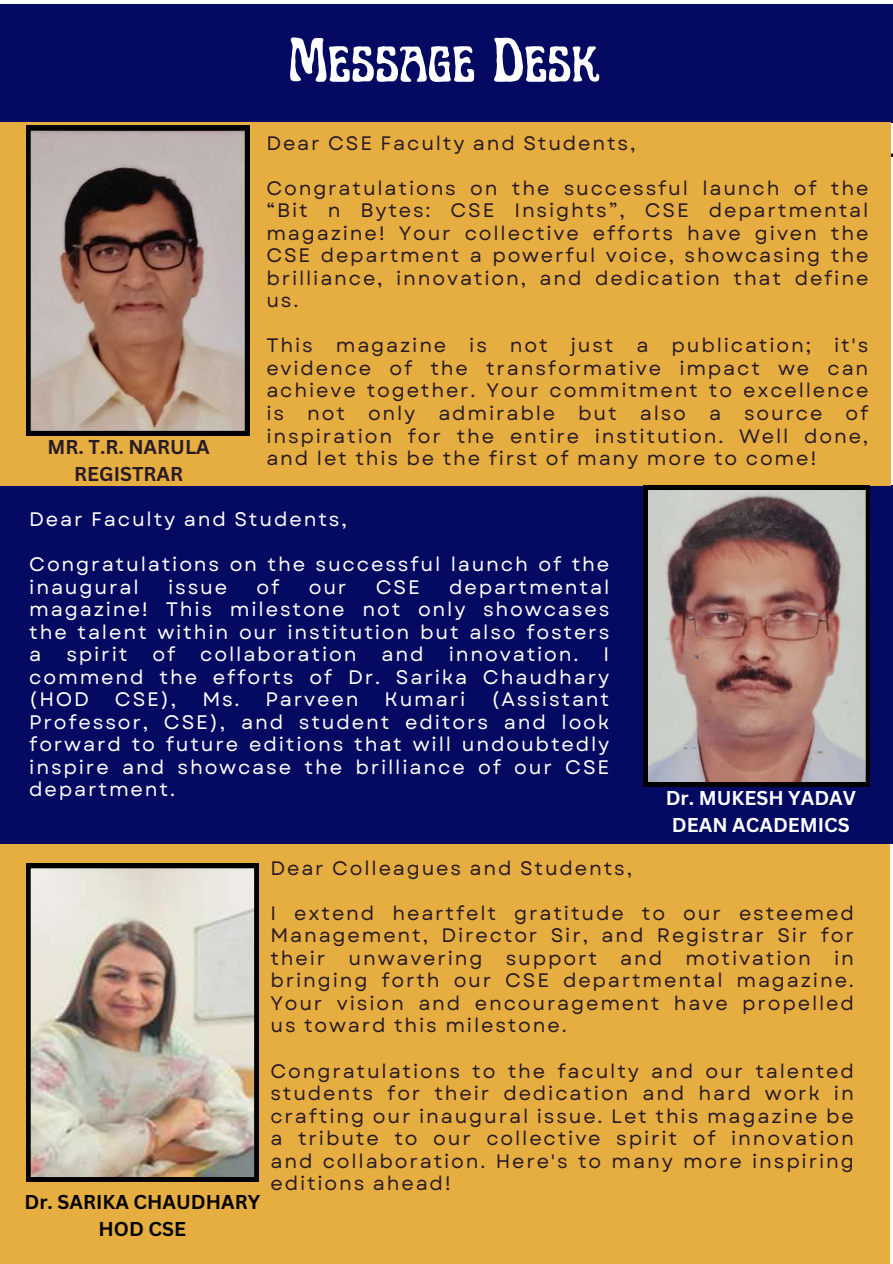
<style>
.page{position:relative;width:893px;height:1264px;background:#fff}
.page>*{position:absolute;margin:0;border:0;box-sizing:border-box;transform-origin:0 0}
.t1{font:63.15px "Art Nuvo";color:#fff}
.t2{font:19.5px/22.5px "Garet";letter-spacing:.095em;color:#291b25;text-align:justify}
.t3{font:19.5px/22.5px "Garet";letter-spacing:.09em;color:#fff;text-align:justify}
.t4{font:700 19.5px/27px "Canva Sans";color:#fff;text-align:center}
.t5{font:700 19.5px/27px "Canva Sans";color:#000;text-align:center}
.t6{font:700 19.5px/27px "Canva Sans";color:#291b25;text-align:center}
</style>
<div class="page">
<div style="left:0;top:843px;width:889px;height:420px;background:#e6ad41"></div>
<div style="left:0;top:485px;width:892px;height:358px;background:#040a61"></div>
<img style="left:26px;top:863px;width:232px;height:318px">
<div style="left:0;top:4px;width:892px;height:118px;background:#040a61"></div>
<div style="left:0;top:122px;width:890px;height:363px;background:#e6ad41"></div>
<svg style="left:26px;top:126px;width:223px;height:309px"></svg>
<svg style="left:643px;top:485px;width:226px;height:301px"></svg>
<p class="t6" style="left:47px;top:432px;width:164px">MR. T.R. NARULA<br>REGISTRAR</p>
<h1 class="t1" style="left:288px;top:34px;width:312px">Message Desk</h1>
<p class="t2" style="left:266px;top:132px;width:370px">Dear CSE Faculty and Students,</p>
<p class="t2" style="left:266px;top:177px;width:603px">Congratulations on the successful launch of the “Bit n Bytes: CSE Insights”, CSE departmental magazine! Your collective efforts have given the CSE department a powerful voice, showcasing the brilliance, innovation, and dedication that define us.</p>
<p class="t2" style="left:266px;top:334px;width:603px">This magazine is not just a publication; it's evidence of the transformative impact we can achieve together. Your commitment to excellence is not only admirable but also a source of inspiration for the entire institution. Well done, and let this be the first of many more to come!</p>
<p class="t3" style="left:29px;top:508px;width:319px">Dear Faculty and Students,</p>
<p class="t3" style="left:29px;top:553px;width:581px">Congratulations on the successful launch of the inaugural</p>
<p class="t3" style="left:168px;top:575px;width:61px">issue</p>
<p class="t3" style="left:256px;top:575px;width:24px">of</p>
<p class="t3" style="left:309px;top:575px;width:39px">our</p>
<p class="t3" style="left:376px;top:575px;width:46px">CSE</p>
<p class="t3" style="left:29px;top:575px;width:581px;text-indent:420px">departmental magazine! This milestone not only showcases the talent within our institution but also fosters a</p>
<p class="t3" style="left:66px;top:643px;width:63px">spirit</p>
<p class="t3" style="left:152px;top:643px;width:24px">of</p>
<p class="t3" style="left:200px;top:643px;width:158px">collaboration</p>
<p class="t3" style="left:381px;top:643px;width:44px">and</p>
<p class="t3" style="left:449px;top:643px;width:131px">innovation.</p>
<p class="t3" style="left:29px;top:643px;width:581px;text-indent:574px">I commend the efforts of Dr. Sarika Chaudhary (HOD</p>
<p class="t3" style="left:29px;top:688px;width:581px;text-indent:462px">(Assistant Professor, CSE), and student editors and look forward to future editions that will undoubtedly inspire and showcase the brilliance of our CSE department.</p>
<p class="t3" style="left:115px;top:688px;width:63px">CSE),</p>
<p class="t3" style="left:202px;top:688px;width:158px">Ms. Parveen</p>
<p class="t3" style="left:384px;top:688px;width:82px">Kumari</p>
<p class="t4" style="left:665px;top:783px;width:192px">Dr. MUKESH YADAV<br>DEAN ACADEMICS</p>
<p class="t5" style="left:25px;top:1187px;width:237px">Dr. SARIKA CHAUDHARY<br>HOD CSE</p>
<p class="t2" style="left:270px;top:857px;width:363px">Dear Colleagues and Students,</p>
<p class="t2" style="left:270px;top:902px;width:585px">I extend heartfelt gratitude to our esteemed Management, Director Sir, and Registrar Sir for their unwavering support and motivation in bringing forth our CSE departmental magazine.<br>Your vision and encouragement have propelled us toward this milestone.</p>
<p class="t2" style="left:270px;top:1059px;width:585px">Congratulations to the faculty and our talented students for their dedication and hard work in crafting our inaugural issue. Let this magazine be a tribute to our collective spirit of innovation and collaboration. Here's to many more inspiring editions ahead!</p>
</div>
